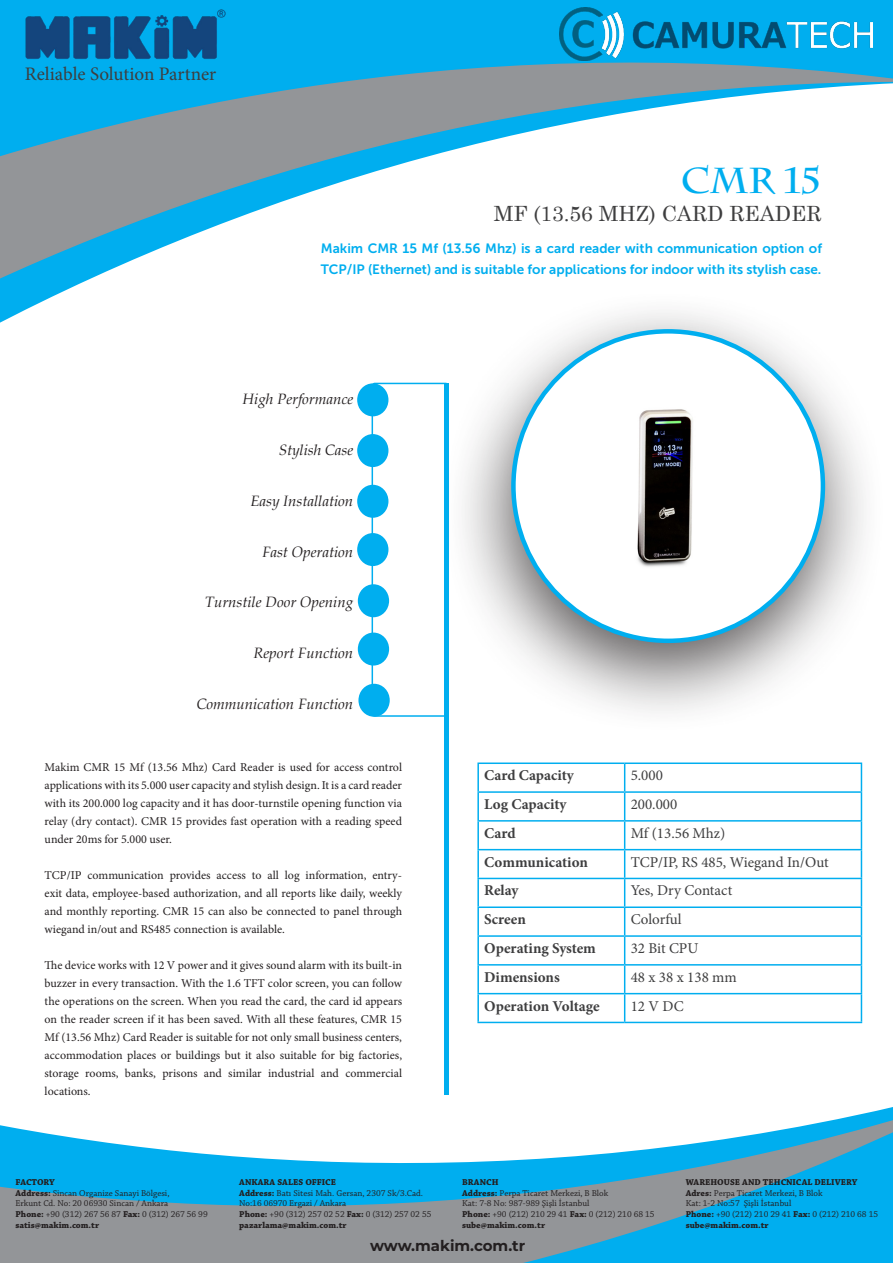
<style>
.page{position:relative;width:893px;height:1263px;background:#fff}
.page>*{position:absolute;margin:0;border:0;box-sizing:border-box;transform-origin:0 0}
.t1{font:700 36px "Charlemagne Std";color:#00aeef}
.t2{font:21px "Century Schoolbook";color:#3e3e3f}
.t3{font:19.2px "Minion Pro";color:#3e3e3f}
.t4{font:italic 15px "Book Antiqua";color:#231f20}
.t5{font:15px "Minion Pro";color:#3e3e3f}
.t6{font:700 15px "Minion Pro";color:#3e3e3f}
.t7{font:700 15px "Montserrat";color:#231f20}
.t8{font:13.5px/21px "Museo Sans 700";color:#00aeef}
.t9{font:12px/18px "Minion Pro";color:#231f20;text-align:justify}
.t10{font:9px/10.8px "Chaparral Pro";color:#231f20}
.t11{font:700 9px "Chaparral Pro";color:#231f20}
.s1{font-weight:700}
</style>
<div class="page">
<svg style="left:0;top:186px;width:329px;height:124px"></svg>
<svg style="left:0;top:0;width:893px;height:186px"></svg>
<hr style="left:444px;top:383px;width:4px;height:711px;background:#00aeef">
<div style="left:442px;top:289px;width:444px;height:445px;background:#231f20;opacity:.75"></div>
<svg style="left:513px;top:331px;width:310px;height:310px"></svg>
<img style="left:529px;top:350px;width:262px;height:267px">
<svg style="left:0;top:1088px;width:893px;height:175px"></svg>
<img style="left:23px;top:7px;width:204px;height:55px">
<svg style="left:371px;top:382px;width:77px;height:335px"></svg>
<div style="left:357px;top:434px;width:31px;height:33px;background:#00aeef;border-radius:50%"></div>
<div style="left:357px;top:485px;width:31px;height:33px;background:#00aeef;border-radius:50%"></div>
<div style="left:357px;top:533px;width:31px;height:33px;background:#00aeef;border-radius:50%"></div>
<div style="left:358px;top:584px;width:31px;height:33px;background:#00aeef;border-radius:50%"></div>
<div style="left:357px;top:383px;width:31px;height:33px;background:#00aeef;border-radius:50%"></div>
<img style="left:559px;top:7px;width:314px;height:53px">
<div style="left:358px;top:632px;width:31px;height:33px;background:#00aeef;border-radius:50%"></div>
<div style="left:358px;top:684px;width:32px;height:33px;background:#00aeef;border-radius:50%"></div>
<hr style="left:625px;top:762px;width:237px;height:2px;background:#00aeef">
<hr style="left:625px;top:791px;width:237px;height:2px;background:#00aeef">
<hr style="left:625px;top:820px;width:237px;height:2px;background:#00aeef">
<hr style="left:625px;top:849px;width:237px;height:1px;background:#00aeef">
<hr style="left:625px;top:878px;width:237px;height:1px;background:#00aeef">
<hr style="left:625px;top:906px;width:237px;height:2px;background:#00aeef">
<hr style="left:625px;top:935px;width:237px;height:2px;background:#00aeef">
<hr style="left:625px;top:964px;width:237px;height:1px;background:#00aeef">
<hr style="left:625px;top:993px;width:237px;height:1px;background:#00aeef">
<svg style="left:861px;top:764px;width:1px;height:258px"></svg>
<hr style="left:625px;top:1022px;width:237px;height:1px;background:#00aeef">
<hr style="left:477px;top:762px;width:148px;height:2px;background:#00aeef">
<hr style="left:477px;top:764px;width:2px;height:27px;background:#00aeef">
<hr style="left:477px;top:791px;width:148px;height:2px;background:#00aeef">
<hr style="left:477px;top:793px;width:2px;height:27px;background:#00aeef">
<hr style="left:477px;top:820px;width:148px;height:2px;background:#00aeef">
<hr style="left:477px;top:822px;width:2px;height:27px;background:#00aeef">
<hr style="left:477px;top:849px;width:148px;height:1px;background:#00aeef">
<hr style="left:477px;top:850px;width:2px;height:28px;background:#00aeef">
<hr style="left:477px;top:878px;width:148px;height:1px;background:#00aeef">
<hr style="left:477px;top:879px;width:2px;height:27px;background:#00aeef">
<hr style="left:477px;top:906px;width:148px;height:2px;background:#00aeef">
<hr style="left:477px;top:908px;width:2px;height:27px;background:#00aeef">
<hr style="left:477px;top:935px;width:148px;height:2px;background:#00aeef">
<hr style="left:477px;top:937px;width:2px;height:27px;background:#00aeef">
<hr style="left:477px;top:964px;width:148px;height:1px;background:#00aeef">
<hr style="left:477px;top:965px;width:2px;height:28px;background:#00aeef">
<hr style="left:477px;top:993px;width:148px;height:1px;background:#00aeef">
<hr style="left:477px;top:994px;width:2px;height:28px;background:#00aeef">
<svg style="left:624px;top:764px;width:1px;height:258px"></svg>
<hr style="left:477px;top:1022px;width:148px;height:1px;background:#00aeef">
<p class="t3" style="left:25px;top:61px;width:193px">Reliable Solution Partner</p>
<p class="t1" style="left:681px;top:159px;width:142px">CMR 15</p>
<p class="t2" style="left:494px;top:196px;width:329px">MF (13.56 MHZ) CARD READER</p>
<p class="t8" style="left:321px;top:238px;width:503px">Makim CMR 15 Mf (13.56 Mhz) is a card reader with communication option of<br>TCP/IP (Ethernet) and is suitable for applications for indoor with its stylish case.</p>
<p class="t4" style="left:243px;top:389px;width:112px">High Performance</p>
<p class="t4" style="left:279px;top:439px;width:76px">Stylish Case</p>
<p class="t4" style="left:250px;top:490px;width:104px">Easy Installation</p>
<p class="t4" style="left:262px;top:541px;width:93px">Fast Operation</p>
<p class="t4" style="left:205px;top:592px;width:150px">Turnstile Door Opening</p>
<p class="t4" style="left:253px;top:643px;width:101px">Report Function</p>
<p class="t4" style="left:196px;top:693px;width:158px">Communication Function</p>
<p class="t9" style="left:45px;top:758px;width:359px">Makim CMR 15 Mf (13.56 Mhz) Card Reader is used for access control applications with its 5.000 user capacity and stylish design. It is a card reader with its 200.000 log capacity and it has door-turnstile opening function via relay (dry contact). CMR 15 provides fast operation with a reading speed under 20ms for 5.000 user.</p>
<p class="t9" style="left:45px;top:866px;width:359px">TCP/IP communication provides access to all log information, entry&shy;exit data, employee-based authorization, and all reports like daily, weekly and monthly reporting. CMR 15 can also be connected to panel through wiegand in/out and RS485 connection is available.</p>
<p class="t9" style="left:45px;top:956px;width:359px">The device works with 12 V power and it gives sound alarm with its built-in buzzer in every transaction. With the 1.6 TFT color screen, you can follow the operations on the screen. When you read the card, the card id appears on the reader screen if it has been saved. With all these features, CMR 15<br>Mf (13.56 Mhz) Card Reader is suitable for not only small business centers, accommodation places or buildings but it also suitable for big factories, storage rooms, banks, prisons and similar industrial and commercial locations.</p>
<p class="t6" style="left:484px;top:765px;width:91px">Card Capacity</p>
<p class="t5" style="left:631px;top:765px;width:34px">5.000</p>
<p class="t6" style="left:484px;top:794px;width:84px">Log Capacity</p>
<p class="t5" style="left:631px;top:794px;width:48px">200.000</p>
<p class="t6" style="left:484px;top:822px;width:33px">Card</p>
<p class="t5" style="left:631px;top:823px;width:96px">Mf (13.56 Mhz)</p>
<p class="t6" style="left:484px;top:851px;width:105px">Communication</p>
<p class="t5" style="left:631px;top:852px;width:200px">TCP/IP, RS 485, Wiegand In/Out</p>
<p class="t6" style="left:484px;top:880px;width:36px">Relay</p>
<p class="t5" style="left:631px;top:880px;width:103px">Yes, Dry Contact</p>
<p class="t6" style="left:484px;top:909px;width:43px">Screen</p>
<p class="t5" style="left:631px;top:909px;width:53px">Colorful</p>
<p class="t6" style="left:484px;top:937px;width:113px">Operating System</p>
<p class="t5" style="left:631px;top:938px;width:69px">32 Bit CPU</p>
<p class="t6" style="left:484px;top:966px;width:77px">Dimensions</p>
<p class="t5" style="left:631px;top:967px;width:108px">48 x 38 x 138 mm</p>
<p class="t6" style="left:484px;top:995px;width:117px">Operation Voltage</p>
<p class="t5" style="left:631px;top:996px;width:55px">12 V DC</p>
<p class="t11" style="left:15px;top:1177px;width:41px">FACTORY</p>
<p class="t10" style="left:15px;top:1188px;width:156px"><span class="s1">Address:</span> Sincan Organize Sanayi Bölgesi,</p>
<p class="t10" style="left:15px;top:1198px;width:154px">Erkunt Cd. No: 20 06930 Sincan / Ankara</p>
<p class="t10" style="left:15px;top:1209px;width:194px"><span class="s1">Phone:</span> +90 (312) 267 56 87 <span class="s1">Fax:</span> 0 (312) 267 56 99</p>
<p class="t11" style="left:15px;top:1220px;width:85px">satis@makim.com.tr</p>
<p class="t11" style="left:239px;top:1177px;width:98px">ANKARA SALES OFFICE</p>
<p class="t10" style="left:239px;top:1188px;width:185px"><span class="s1">Address:</span> Batı Sitesi Mah. Gersan, 2307 Sk/3.Cad.<br>No:16 06970 Ergazi / Ankara</p>
<p class="t10" style="left:239px;top:1209px;width:194px"><span class="s1">Phone:</span> +90 (312) 257 02 52 <span class="s1">Fax:</span> 0 (312) 257 02 55</p>
<p class="t11" style="left:239px;top:1220px;width:109px">pazarlama@makim.com.tr</p>
<p class="t11" style="left:462px;top:1177px;width:38px">BRANCH</p>
<p class="t10" style="left:462px;top:1188px;width:148px"><span class="s1">Address:</span> Perpa Ticaret Merkezi, B Blok<br>Kat: 7-8 No: 987-989 Şişli İstanbul</p>
<p class="t10" style="left:462px;top:1209px;width:194px"><span class="s1">Phone:</span> +90 (212) 210 29 41 <span class="s1">Fax:</span> 0 (212) 210 68 15</p>
<p class="t11" style="left:462px;top:1220px;width:85px">sube@makim.com.tr</p>
<p class="t11" style="left:686px;top:1177px;width:173px">WAREHOUSE AND TEHCNICAL DELIVERY</p>
<p class="t10" style="left:686px;top:1188px;width:138px"><span class="s1">Adres:</span> Perpa Ticaret Merkezi, B Blok<br>Kat: 1-2 No:57 Şişli İstanbul</p>
<p class="t10" style="left:686px;top:1209px;width:194px"><span class="s1">Phone:</span> +90 (212) 210 29 41 <span class="s1">Fax:</span> 0 (212) 210 68 15</p>
<p class="t11" style="left:686px;top:1220px;width:85px">sube@makim.com.tr</p>
<p class="t7" style="left:370px;top:1235px;width:157px">www.makim.com.tr</p>
</div>
